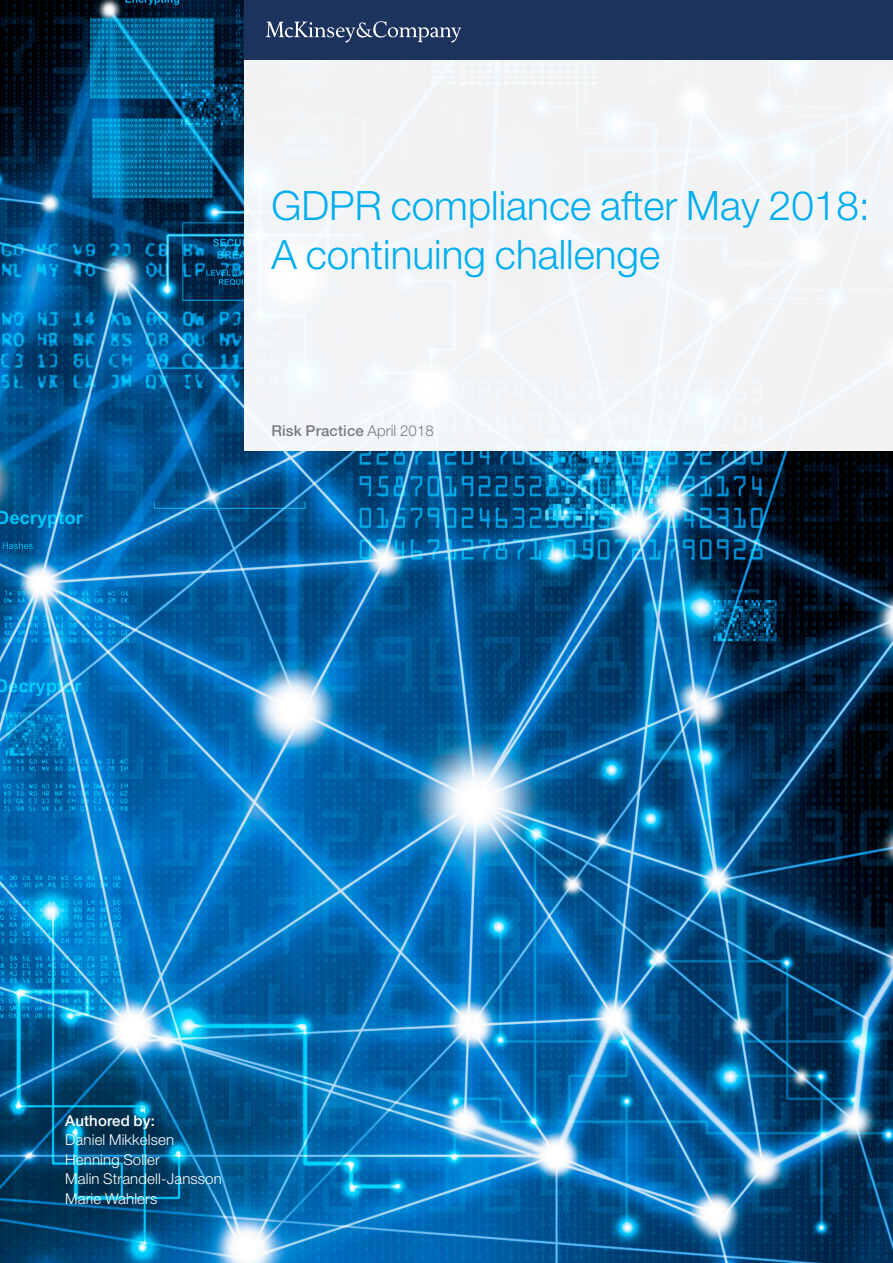
<style>
.page{position:relative;width:893px;height:1263px;background:#fff}
.page>*{position:absolute;margin:0;border:0;box-sizing:border-box;transform-origin:0 0}
.Cover_-_Document_Tit{font:300 40.5px/48.6px "Helvetica Neue LT Std";color:#00aeef}
.Cover_body_style{font:300 15px "Helvetica Neue LT Std";letter-spacing:.01em;color:#fff}
.Cover_body_style-2{font:500 15px "Helvetica Neue LT Std";letter-spacing:.01em;color:#7a7c7f}
.Cover_body_style-3{font:500 15px "Helvetica Neue LT Std";letter-spacing:.01em;color:#fff}
.s1{font-weight:300}
</style>
<div class="page">
<img style="left:0;top:0;width:893px;height:1263px">
<div style="left:244px;top:60px;width:649px;height:391px;background:#f2f3f5"></div>
<div style="left:244px;top:0;width:649px;height:60px;background:#1c335e"></div>
<svg style="left:266px;top:21px;width:195px;height:22px"></svg>
<h1 class="Cover_-_Document_Tit" style="left:271px;top:181px;width:600px">GDPR compliance after May 2018:<br>A continuing challenge</h1>
<p class="Cover_body_style-2" style="left:271px;top:422px;width:164px">Risk Practice <span class="s1">April 2018</span></p>
<p class="Cover_body_style-3" style="left:65px;top:1112px;width:91px">Authored by:</p>
<p class="Cover_body_style" style="left:65px;top:1131px;width:110px">Daniel Mikkelsen</p>
<p class="Cover_body_style" style="left:65px;top:1150px;width:96px">Henning Soller</p>
<p class="Cover_body_style" style="left:65px;top:1170px;width:158px">Malin Strandell-Jansson</p>
<p class="Cover_body_style" style="left:65px;top:1189px;width:94px">Marie Wahlers</p>
</div>
